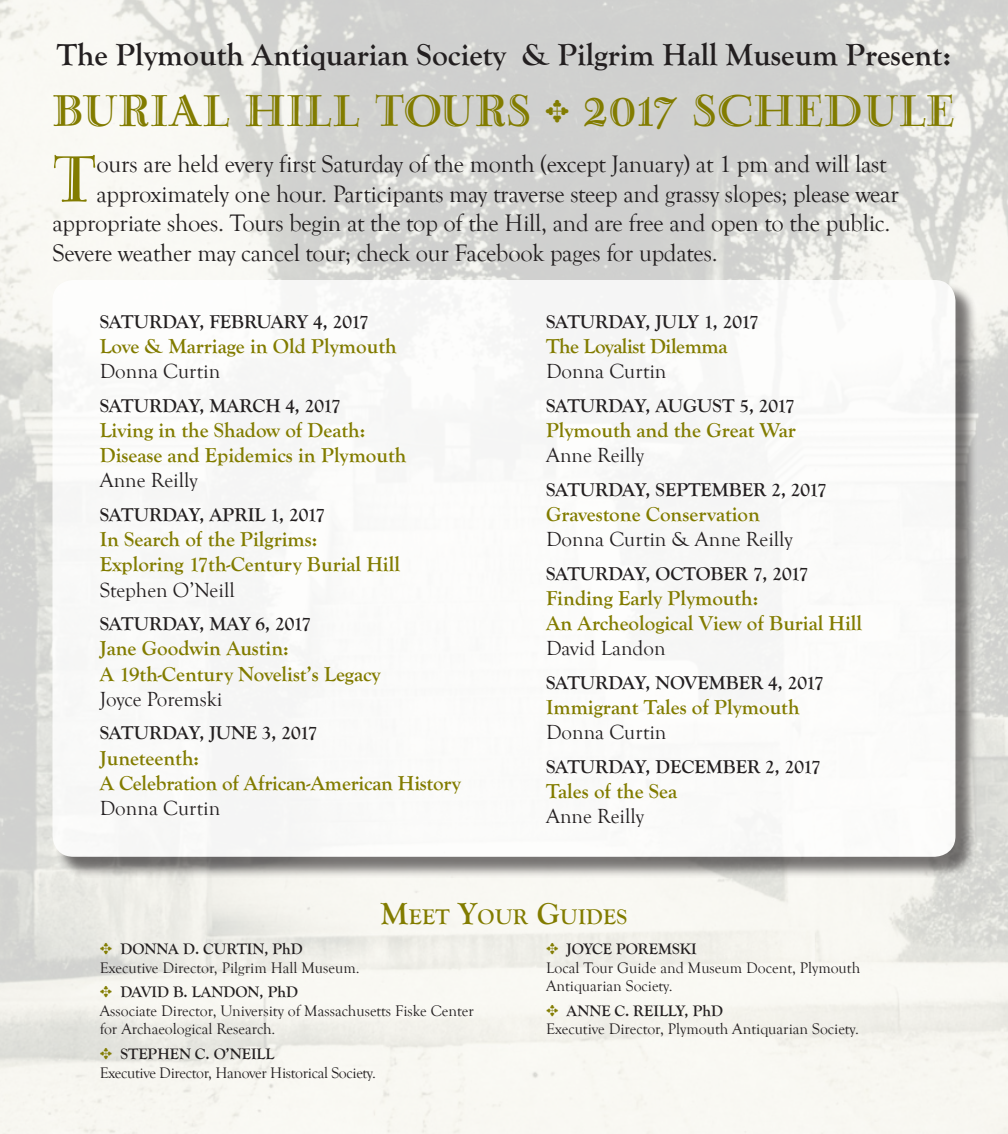
<style>
.page{position:relative;width:1008px;height:1134px;background:#fff}
.page>*{position:absolute;margin:0;border:0;box-sizing:border-box;transform-origin:0 0}
.t1{font:67.38px "Narcissus SGTT Open";color:#827c00}
.t2{font:45.5px "Narcissus SGTT Open";letter-spacing:.005em;color:#827c00}
.t3{font:700 31.5px "Goudy Old Style T";color:#231f20}
.t4{font:24.5px "Goudy Old Style T";letter-spacing:-.01em;color:#231f20}
.t5{font:700 22.05px "Goudy Old Style T";letter-spacing:.015em;color:#827c00}
.t6{font:700 21px/25.2px "Goudy Old Style T";color:#827c00}
.t7{font:21px "Goudy Old Style T";color:#231f20}
.t8{font:700 21px "Goudy Old Style T";letter-spacing:-.02em;color:#827c00}
.t9{font:700 19.25px "Goudy Old Style T";color:#231f20}
.t10{font:700 19.25px "Goudy Old Style T";letter-spacing:-.02em;color:#231f20}
.t11{font:700 19.25px "Goudy Old Style T";letter-spacing:-.025em;color:#231f20}
.t12{font:15.75px/18.9px "Goudy Old Style T";color:#231f20}
.t13{font:15.75px/18.9px "Goudy Old Style T";letter-spacing:-.02em;color:#231f20}
.s1{font-size:31.5px}
.s2{font-weight:700}
</style>
<div class="page">
<img style="left:0;top:0;width:1008px;height:1134px">
<div style="left:55px;top:283px;width:922px;height:596px;background:#231f20;opacity:.75"></div>
<div style="left:52px;top:280px;width:904px;height:577px;background:#fff;border-radius:21px"></div>
<svg style="left:546px;top:100px;width:23px;height:23px"></svg>
<svg style="left:100px;top:942px;width:17px;height:13px"></svg>
<svg style="left:100px;top:985px;width:17px;height:13px"></svg>
<svg style="left:100px;top:1047px;width:17px;height:13px"></svg>
<svg style="left:547px;top:942px;width:16px;height:13px"></svg>
<svg style="left:547px;top:1004px;width:16px;height:13px"></svg>
<p class="t3" style="left:57px;top:37px;width:896px">The Plymouth Antiquarian Society &amp; Pilgrim Hall Museum Present:</p>
<p class="t2" style="left:52px;top:87px;width:904px">BURIAL HILL TOURS 2017 SCHEDULE</p>
<p class="t1" style="left:52px;top:144px;width:46px">T</p>
<p class="t4" style="left:96px;top:151px;width:792px">ours are held every first Saturday of the month (except January) at 1 pm and will last</p>
<p class="t4" style="left:96px;top:180px;width:804px">approximately one hour. Participants may traverse steep and grassy slopes; please wear</p>
<p class="t4" style="left:52px;top:210px;width:839px">appropriate shoes. Tours begin at the top of the Hill, and are free and open to the public.</p>
<p class="t4" style="left:52px;top:239px;width:667px">Severe weather may cancel tour; check our Facebook pages for updates.</p>
<p class="t10" style="left:100px;top:311px;width:270px">SATURDAY, FEBRUARY 4, 2017</p>
<p class="t6" style="left:100px;top:334px;width:298px">Love &amp; Marriage in Old Plymouth</p>
<p class="t7" style="left:100px;top:360px;width:122px">Donna Curtin</p>
<p class="t9" style="left:100px;top:395px;width:243px">SATURDAY, MARCH 4, 2017</p>
<p class="t6" style="left:100px;top:418px;width:308px">Living in the Shadow of Death:<br>Disease and Epidemics in Plymouth</p>
<p class="t7" style="left:100px;top:469px;width:99px">Anne Reilly</p>
<p class="t9" style="left:100px;top:504px;width:227px">SATURDAY, APRIL 1, 2017</p>
<p class="t6" style="left:100px;top:527px;width:302px">In Search of the Pilgrims:<br>Exploring 17th-Century Burial Hill</p>
<p class="t7" style="left:100px;top:578px;width:136px">Stephen O’Neill</p>
<p class="t11" style="left:100px;top:613px;width:213px">SATURDAY, MAY 6, 2017</p>
<p class="t6" style="left:100px;top:636px;width:282px">Jane Goodwin Austin:<br>A 19th-Century Novelist’s Legacy</p>
<p class="t7" style="left:100px;top:687px;width:124px">Joyce Poremski</p>
<p class="t9" style="left:100px;top:722px;width:219px">SATURDAY, JUNE 3, 2017</p>
<p class="t6" style="left:100px;top:745px;width:363px">Juneteenth:<br>A Celebration of African-American History</p>
<p class="t7" style="left:100px;top:797px;width:122px">Donna Curtin</p>
<p class="t10" style="left:546px;top:311px;width:214px">SATURDAY, JULY 1, 2017</p>
<p class="t8" style="left:546px;top:334px;width:183px">The Loyalist Dilemma</p>
<p class="t7" style="left:546px;top:360px;width:122px">Donna Curtin</p>
<p class="t9" style="left:546px;top:395px;width:250px">SATURDAY, AUGUST 5, 2017</p>
<p class="t6" style="left:546px;top:418px;width:251px">Plymouth and the Great War</p>
<p class="t7" style="left:546px;top:444px;width:99px">Anne Reilly</p>
<p class="t9" style="left:546px;top:479px;width:282px">SATURDAY, SEPTEMBER 2, 2017</p>
<p class="t6" style="left:546px;top:502px;width:216px">Gravestone Conservation</p>
<p class="t7" style="left:546px;top:528px;width:248px">Donna Curtin &amp; Anne Reilly</p>
<p class="t9" style="left:546px;top:563px;width:264px">SATURDAY, OCTOBER 7, 2017</p>
<p class="t6" style="left:546px;top:586px;width:318px">Finding Early Plymouth:<br>An Archeological View of Burial Hill</p>
<p class="t7" style="left:546px;top:637px;width:121px">David Landon</p>
<p class="t9" style="left:546px;top:672px;width:279px">SATURDAY, NOVEMBER 4, 2017</p>
<p class="t6" style="left:546px;top:695px;width:255px">Immigrant Tales of Plymouth</p>
<p class="t7" style="left:546px;top:721px;width:122px">Donna Curtin</p>
<p class="t9" style="left:546px;top:756px;width:276px">SATURDAY, DECEMBER 2, 2017</p>
<p class="t6" style="left:546px;top:779px;width:133px">Tales of the Sea</p>
<p class="t7" style="left:546px;top:805px;width:99px">Anne Reilly</p>
<p class="t5" style="left:381px;top:904px;width:248px"><span class="s1">M</span>EET <span class="s1">Y</span>OUR <span class="s1">G</span>UIDES</p>
<p class="t12" style="left:100px;top:939px;width:261px;text-indent:21px"><span class="s2">DONNA D. CURTIN, PhD<br></span>Executive Director, Pilgrim Hall Museum.</p>
<p class="t12" style="left:100px;top:982px;width:376px;text-indent:21px"><span class="s2">DAVID B. LANDON, PhD<br></span>Associate Director, University of Massachusetts Fiske Center for Archaeological Research.</p>
<p class="t13" style="left:100px;top:1044px;width:278px;text-indent:21px"><span class="s2">STEPHEN C. O’NEILL<br></span>Executive Director, Hanover Historical Society.</p>
<p class="t12" style="left:546px;top:939px;width:316px;text-indent:21px"><span class="s2">JOYCE POREMSKI<br></span>Local Tour Guide and Museum Docent, Plymouth<br>Antiquarian Society.</p>
<p class="t12" style="left:546px;top:1001px;width:315px;text-indent:21px"><span class="s2">ANNE C. REILLY, PhD<br></span>Executive Director, Plymouth Antiquarian Society.</p>
</div>
